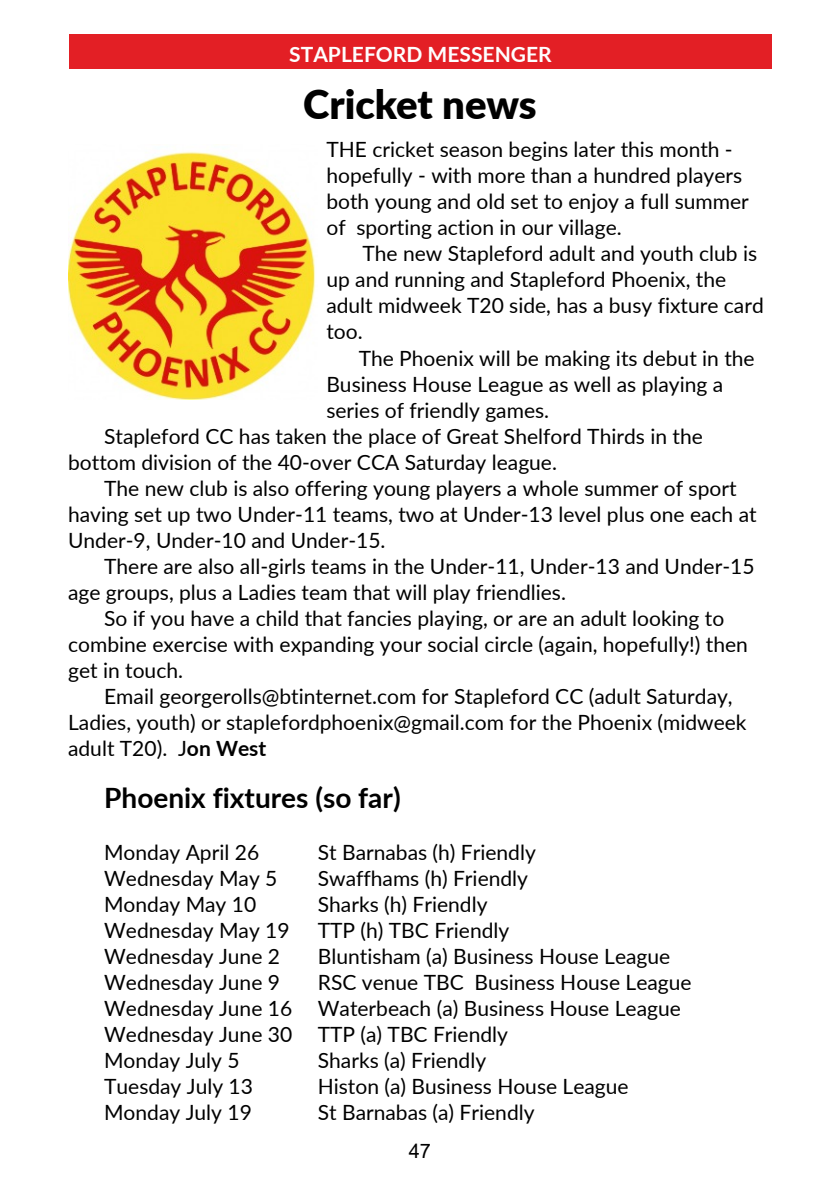
<style>
.page{position:relative;width:840px;height:1191px;background:#fff}
.page>*{position:absolute;margin:0;border:0;box-sizing:border-box;transform-origin:0 0}
.t1{font:900 40px "Lato";color:#000}
.t2{font:700 28px "Lato";color:#000}
.t3{font:21px/26px "Lato";color:#000}
.t4{font:700 21px "Lato";color:#fefefe}
.t5{font:20px "Arial";color:#000}
.s1{font-weight:700}
</style>
<div class="page">
<div style="left:69px;top:34px;width:702px;height:34px;background:#e31f25"></div>
<img style="left:68px;top:151px;width:247px;height:248px">
<p class="t4" style="left:289px;top:45px;width:264px">STAPLEFORD MESSENGER</p>
<h1 class="t1" style="left:303px;top:87px;width:235px">Cricket news</h1>
<p class="t3" style="left:326px;top:138px;width:423px">THE cricket season begins later this month - hopefully - with more than a hundred players both young and old set to enjoy a full summer of sporting action in our village.</p>
<p class="t3" style="left:326px;top:242px;width:438px;text-indent:36px">The new Stapleford adult and youth club is up and running and Stapleford Phoenix, the adult midweek T20 side, has a busy fixture card too.</p>
<p class="t3" style="left:358px;top:346px;width:397px">The Phoenix will be making its debut in the</p>
<p class="t3" style="left:326px;top:372px;width:398px">Business House League as well as playing a</p>
<p class="t3" style="left:326px;top:398px;width:224px">series of friendly games.</p>
<p class="t3" style="left:104px;top:424px;width:600px">Stapleford CC has taken the place of Great Shelford Thirds in the</p>
<p class="t3" style="left:68px;top:450px;width:490px">bottom division of the 40-over CCA Saturday league.</p>
<p class="t3" style="left:104px;top:476px;width:633px">The new club is also offering young players a whole summer of sport</p>
<p class="t3" style="left:68px;top:502px;width:689px">having set up two Under-11 teams, two at Under-13 level plus one each at</p>
<p class="t3" style="left:68px;top:528px;width:319px">Under-9, Under-10 and Under-15.</p>
<p class="t3" style="left:104px;top:554px;width:651px">There are also all-girls teams in the Under-11, Under-13 and Under-15</p>
<p class="t3" style="left:68px;top:580px;width:499px">age groups, plus a Ladies team that will play friendlies.</p>
<p class="t3" style="left:104px;top:606px;width:621px">So if you have a child that fancies playing, or are an adult looking to</p>
<p class="t3" style="left:68px;top:632px;width:681px">combine exercise with expanding your social circle (again, hopefully!) then</p>
<p class="t3" style="left:68px;top:658px;width:116px">get in touch.</p>
<p class="t3" style="left:104px;top:684px;width:629px">Email georgerolls@btinternet.com for Stapleford CC (adult Saturday,</p>
<p class="t3" style="left:68px;top:710px;width:679px">Ladies, youth) or staplefordphoenix@gmail.com for the Phoenix (midweek</p>
<p class="t3" style="left:68px;top:736px;width:200px">adult T20). J<span class="s1">on West</span></p>
<h2 class="t2" style="left:104px;top:785px;width:298px">Phoenix fixtures (so far)</h2>
<p class="t3" style="left:104px;top:840px;width:156px">Monday April 26</p>
<p class="t3" style="left:317px;top:840px;width:219px">St Barnabas (h) Friendly</p>
<p class="t3" style="left:104px;top:866px;width:175px">Wednesday May 5</p>
<p class="t3" style="left:317px;top:866px;width:212px">Swaffhams (h) Friendly</p>
<p class="t3" style="left:104px;top:892px;width:153px">Monday May 10</p>
<p class="t3" style="left:317px;top:892px;width:171px">Sharks (h) Friendly</p>
<p class="t3" style="left:104px;top:918px;width:187px">Wednesday May 19</p>
<p class="t3" style="left:317px;top:918px;width:193px">TTP (h) TBC Friendly</p>
<p class="t3" style="left:104px;top:944px;width:177px">Wednesday June 2</p>
<p class="t3" style="left:317px;top:944px;width:354px">Bluntisham (a) Business House League</p>
<p class="t3" style="left:104px;top:970px;width:177px">Wednesday June 9</p>
<p class="t3" style="left:104px;top:970px;width:588px;text-indent:213px">RSC venue TBC Business House League Wednesday June 16 Waterbeach (a) Business House League Wednesday June 30 TTP (a) TBC Friendly<br>Monday July 5</p>
<p class="t3" style="left:317px;top:1048px;width:170px">Sharks (a) Friendly</p>
<p class="t3" style="left:104px;top:1074px;width:150px">Tuesday July 13</p>
<p class="t3" style="left:317px;top:1074px;width:312px">Histon (a) Business House League</p>
<p class="t3" style="left:104px;top:1100px;width:149px">Monday July 19</p>
<p class="t3" style="left:317px;top:1100px;width:218px">St Barnabas (a) Friendly</p>
<p class="t5" style="left:408px;top:1143px;width:24px">47</p>
</div>
